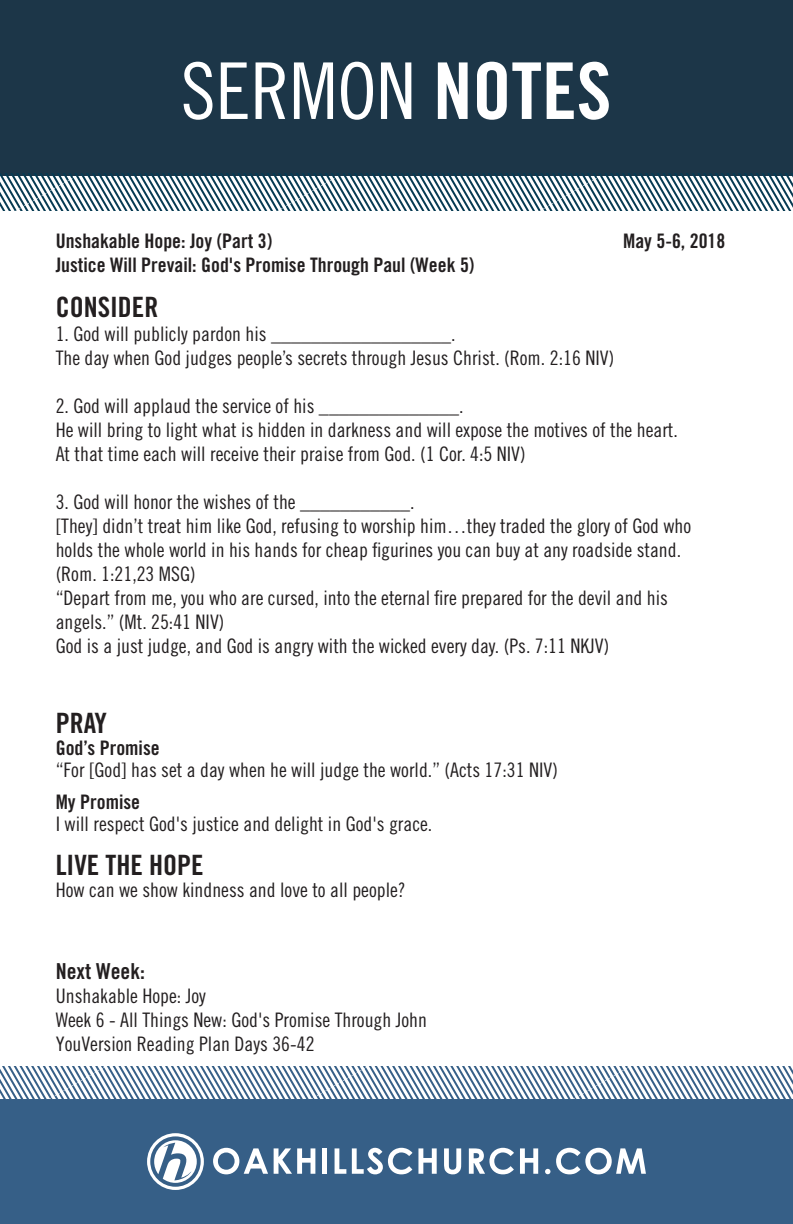
<style>
.page{position:relative;width:793px;height:1224px;background:#fff}
.page>*{position:absolute;margin:0;border:0;box-sizing:border-box;transform-origin:0 0}
.t1{font:78.2px "Trade Gothic LT Std Cn 18";color:#fff}
.t2{font:28px "Trade Gothic LT Std Bd Cn 20";color:#231f20}
.t3{font:22px "Trade Gothic LT Std Bd Cn 20";color:#231f20}
.t4{font:20px/24px "Trade Gothic LT Std Cn 18";color:#231f20}
.t5{font:20px/24px "Trade Gothic LT Std Bd Cn 20";color:#231f20}
.s1{font-family:"Trade Gothic LT Std Bd Cn 20"}
</style>
<div class="page">
<div style="left:0;top:0;width:792px;height:175px;background:#1c3648"></div>
<div style="left:0;top:1099px;width:792px;height:125px;background:#365f87"></div>
<svg style="left:147px;top:1133px;width:57px;height:57px"></svg>
<svg style="left:213px;top:1148px;width:55px;height:26px"></svg>
<svg style="left:274px;top:1148px;width:41px;height:26px"></svg>
<div style="left:322px;top:1148px;width:5px;height:26px;background:#fff"></div>
<svg style="left:334px;top:1148px;width:12px;height:26px"></svg>
<svg style="left:352px;top:1148px;width:60px;height:26px"></svg>
<svg style="left:418px;top:1148px;width:19px;height:26px"></svg>
<svg style="left:444px;top:1148px;width:17px;height:26px"></svg>
<svg style="left:469px;top:1148px;width:45px;height:26px"></svg>
<svg style="left:520px;top:1148px;width:18px;height:26px"></svg>
<svg style="left:545px;top:1169px;width:5px;height:5px"></svg>
<svg style="left:556px;top:1148px;width:90px;height:26px"></svg>
<svg style="left:0;top:1067px;width:792px;height:32px"></svg>
<svg style="left:0;top:174px;width:792px;height:37px"></svg>
<h1 class="t1" style="left:181px;top:45px;width:432px">SERMON <span class="s1">NOTES</span></h1>
<p class="t5" style="left:56px;top:229px;width:420px">Unshakable Hope: Joy (Part 3)<br>Justice Will Prevail: God's Promise Through Paul (Week 5)</p>
<p class="t5" style="left:623px;top:229px;width:104px">May 5-6, 2018</p>
<h2 class="t2" style="left:56px;top:290px;width:104px">CONSIDER</h2>
<p class="t4" style="left:56px;top:321px;width:560px">1. God will publicly pardon his __________________.<br>The day when God judges people’s secrets through Jesus Christ. (Rom. 2:16 NIV)</p>
<p class="t4" style="left:56px;top:393px;width:624px">2. God will applaud the service of his ______________.<br>He will bring to light what is hidden in darkness and will expose the motives of the heart.<br>At that time each will receive their praise from God. (1 Cor. 4:5 NIV)</p>
<p class="t4" style="left:56px;top:489px;width:637px">3. God will honor the wishes of the ___________.<br>[They] didn’t treat him like God, refusing to worship him…they traded the glory of God who holds the whole world in his hands for cheap figurines you can buy at any roadside stand. (Rom. 1:21,23 MSG)<br>“Depart from me, you who are cursed, into the eternal fire prepared for the devil and his angels.” (Mt. 25:41 NIV)<br>God is a just judge, and God is angry with the wicked every day. (Ps. 7:11 NKJV)</p>
<h2 class="t2" style="left:56px;top:706px;width:53px">PRAY</h2>
<p class="t5" style="left:56px;top:735px;width:106px">God’s Promise</p>
<p class="t4" style="left:56px;top:757px;width:504px">“For [God] has set a day when he will judge the world.” (Acts 17:31 NIV)</p>
<p class="t5" style="left:56px;top:789px;width:86px">My Promise</p>
<p class="t4" style="left:56px;top:811px;width:378px">I will respect God's justice and delight in God's grace.</p>
<h2 class="t2" style="left:56px;top:848px;width:149px">LIVE THE HOPE</h2>
<p class="t4" style="left:56px;top:877px;width:351px">How can we show kindness and love to all people?</p>
<p class="t3" style="left:56px;top:958px;width:91px">Next Week:</p>
<p class="t4" style="left:56px;top:984px;width:372px">Unshakable Hope: Joy<br>Week 6 - All Things New: God's Promise Through John<br>YouVersion Reading Plan Days 36-42</p>
</div>
